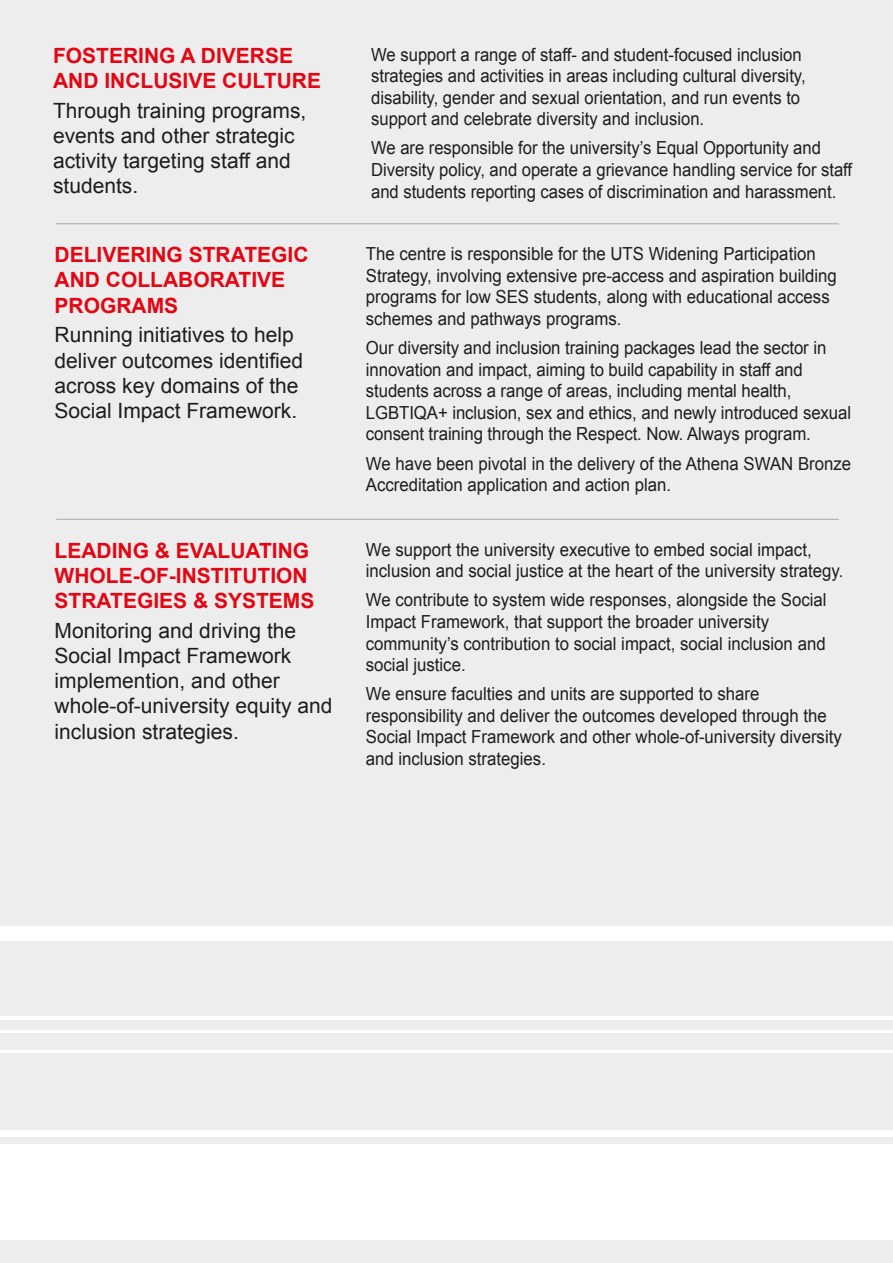
<style>
.page{position:relative;width:893px;height:1263px;background:#ededed}
.page>*{position:absolute;margin:0;border:0;box-sizing:border-box;transform-origin:0 0}
.t1{font:21px/25.2px "Arial";color:#1d1d1b}
.t2{font:700 21px/25.2px "Arial";color:#e30613}
.t3{font:18px/21.6px "Arial";color:#1d1d1b;scale:.93 1}
.t4{font:18px/21.6px "Arial";color:#1d1d1b;scale:.92 1}
</style>
<div class="page">
<hr style="left:56px;top:223px;width:783px;height:1px;background:#b3b2b2">
<hr style="left:56px;top:519px;width:783px;height:1px;background:#b3b2b2">
<div style="left:0;top:927px;width:893px;height:14px;background:#fff"></div>
<div style="left:0;top:1144px;width:893px;height:96px;background:#fff"></div>
<hr style="left:0;top:1031px;width:893px;height:2px;background:#fff">
<hr style="left:0;top:1050px;width:893px;height:2px;background:#fff">
<div style="left:0;top:1130px;width:893px;height:7px;background:#fff"></div>
<hr style="left:0;top:1016px;width:893px;height:4px;background:#fff">
<p class="t2" style="left:53px;top:43px;width:269px">FOSTERING A DIVERSE<br>AND INCLUSIVE CULTURE</p>
<p class="t1" style="left:53px;top:98px;width:255px">Through training programs, events and other strategic activity targeting staff and students.</p>
<p class="t2" style="left:55px;top:243px;width:255px">DELIVERING STRATEGIC<br>AND COLLABORATIVE<br>PROGRAMS</p>
<p class="t1" style="left:55px;top:323px;width:250px">Running initiatives to help deliver outcomes identified across key domains of the<br>Social Impact Framework.</p>
<p class="t2" style="left:55px;top:538px;width:261px">LEADING &amp; EVALUATING<br>WHOLE-OF-INSTITUTION<br>STRATEGIES &amp; SYSTEMS</p>
<p class="t1" style="left:55px;top:618px;width:279px">Monitoring and driving the<br>Social Impact Framework implemention, and other whole-of-university equity and inclusion strategies.</p>
<p class="t4" style="left:371px;top:44px;width:474px">We support a range of staff- and student-focused inclusion strategies and activities in areas including cultural diversity, disability, gender and sexual orientation, and run events to support and celebrate diversity and inclusion.</p>
<p class="t4" style="left:371px;top:138px;width:524px">We are responsible for the university’s Equal Opportunity and<br>Diversity policy, and operate a grievance handling service for staff and students reporting cases of discrimination and harassment.</p>
<p class="t3" style="left:366px;top:243px;width:508px">The centre is responsible for the UTS Widening Participation Strategy, involving extensive pre-access and aspiration building programs for low SES students, along with educational access schemes and pathways programs.</p>
<p class="t3" style="left:366px;top:337px;width:523px">Our diversity and inclusion training packages lead the sector in innovation and impact, aiming to build capability in staff and students across a range of areas, including mental health, LGBTIQA+ inclusion, sex and ethics, and newly introduced sexual consent training through the Respect. Now. Always program.</p>
<p class="t3" style="left:366px;top:453px;width:523px">We have been pivotal in the delivery of the Athena SWAN Bronze<br>Accreditation application and action plan.</p>
<p class="t3" style="left:366px;top:539px;width:515px">We support the university executive to embed social impact, inclusion and social justice at the heart of the university strategy.</p>
<p class="t3" style="left:366px;top:589px;width:497px">We contribute to system wide responses, alongside the Social Impact Framework, that support the broader university community’s contribution to social impact, social inclusion and social justice.</p>
<p class="t3" style="left:366px;top:683px;width:513px">We ensure faculties and units are supported to share responsibility and deliver the outcomes developed through the Social Impact Framework and other whole-of-university diversity and inclusion strategies.</p>
</div>
